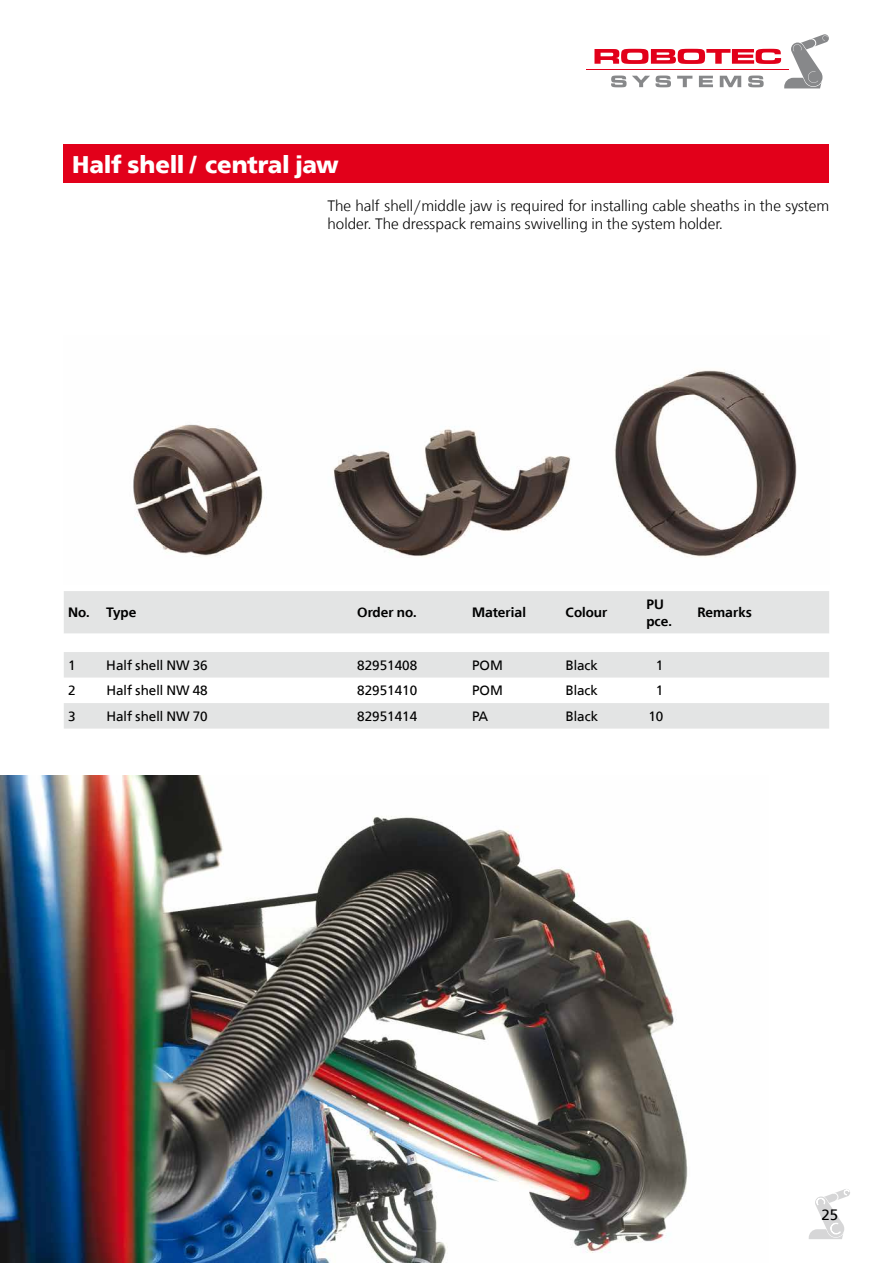
<style>
.page{position:relative;width:893px;height:1263px;background:#fff}
.page>*{position:absolute;margin:0;border:0;box-sizing:border-box;transform-origin:0 0}
.t1{font:700 24px "Free Set";color:#fff}
.t2{font:300 15px/18px "Free Set";color:#000}
.t3{font:15px "Free Set";color:#000}
.t4{font:13.5px "Free Set";color:#000}
.t5{font:600 13.5px/16.2px "Free Set";color:#000}
</style>
<div class="page">
<hr style="left:587px;top:69px;width:202px;height:1px;background:#e2001a">
<svg style="left:594px;top:34px;width:235px;height:54px"></svg>
<svg style="left:809px;top:1189px;width:41px;height:50px"></svg>
<div style="left:64px;top:145px;width:765px;height:38px;background:#e2001a"></div>
<div style="left:64px;top:591px;width:765px;height:43px;background:#e3e4e4"></div>
<svg style="left:64px;top:677px;width:765px;height:1px"></svg>
<div style="left:64px;top:652px;width:765px;height:25px;background:#e3e4e4"></div>
<div style="left:64px;top:703px;width:765px;height:26px;background:#e3e4e4"></div>
<img style="left:133px;top:370px;width:664px;height:188px">
<img style="left:0;top:775px;width:688px;height:488px">
<h1 class="t1" style="left:72px;top:150px;width:268px">Half shell / central jaw</h1>
<p class="t2" style="left:327px;top:197px;width:503px">The half shell/middle jaw is required for installing cable sheaths in the system holder. The dresspack remains swivelling in the system holder.</p>
<p class="t5" style="left:68px;top:605px;width:70px">No. Type</p>
<p class="t5" style="left:357px;top:605px;width:61px">Order no.</p>
<p class="t5" style="left:472px;top:605px;width:55px">Material</p>
<p class="t5" style="left:566px;top:605px;width:44px">Colour</p>
<p class="t5" style="left:646px;top:597px;width:27px">PU pce.</p>
<p class="t5" style="left:697px;top:605px;width:56px">Remarks</p>
<p class="t4" style="left:68px;top:657px;width:9px">1</p>
<p class="t4" style="left:106px;top:657px;width:103px">Half shell NW 36</p>
<p class="t4" style="left:357px;top:657px;width:62px">82951408</p>
<p class="t4" style="left:472px;top:657px;width:32px">POM</p>
<p class="t4" style="left:566px;top:657px;width:34px">Black</p>
<p class="t4" style="left:656px;top:657px;width:9px">1</p>
<p class="t4" style="left:68px;top:683px;width:9px">2</p>
<p class="t4" style="left:106px;top:683px;width:103px">Half shell NW 48</p>
<p class="t4" style="left:357px;top:683px;width:62px">82951410</p>
<p class="t4" style="left:472px;top:683px;width:32px">POM</p>
<p class="t4" style="left:566px;top:683px;width:34px">Black</p>
<p class="t4" style="left:656px;top:683px;width:9px">1</p>
<p class="t4" style="left:68px;top:708px;width:9px">3</p>
<p class="t4" style="left:106px;top:708px;width:103px">Half shell NW 70</p>
<p class="t4" style="left:357px;top:708px;width:62px">82951414</p>
<p class="t4" style="left:472px;top:708px;width:18px">PA</p>
<p class="t4" style="left:566px;top:708px;width:34px">Black</p>
<p class="t4" style="left:648px;top:708px;width:17px">10</p>
<p class="t3" style="left:821px;top:1205px;width:18px">25</p>
</div>
